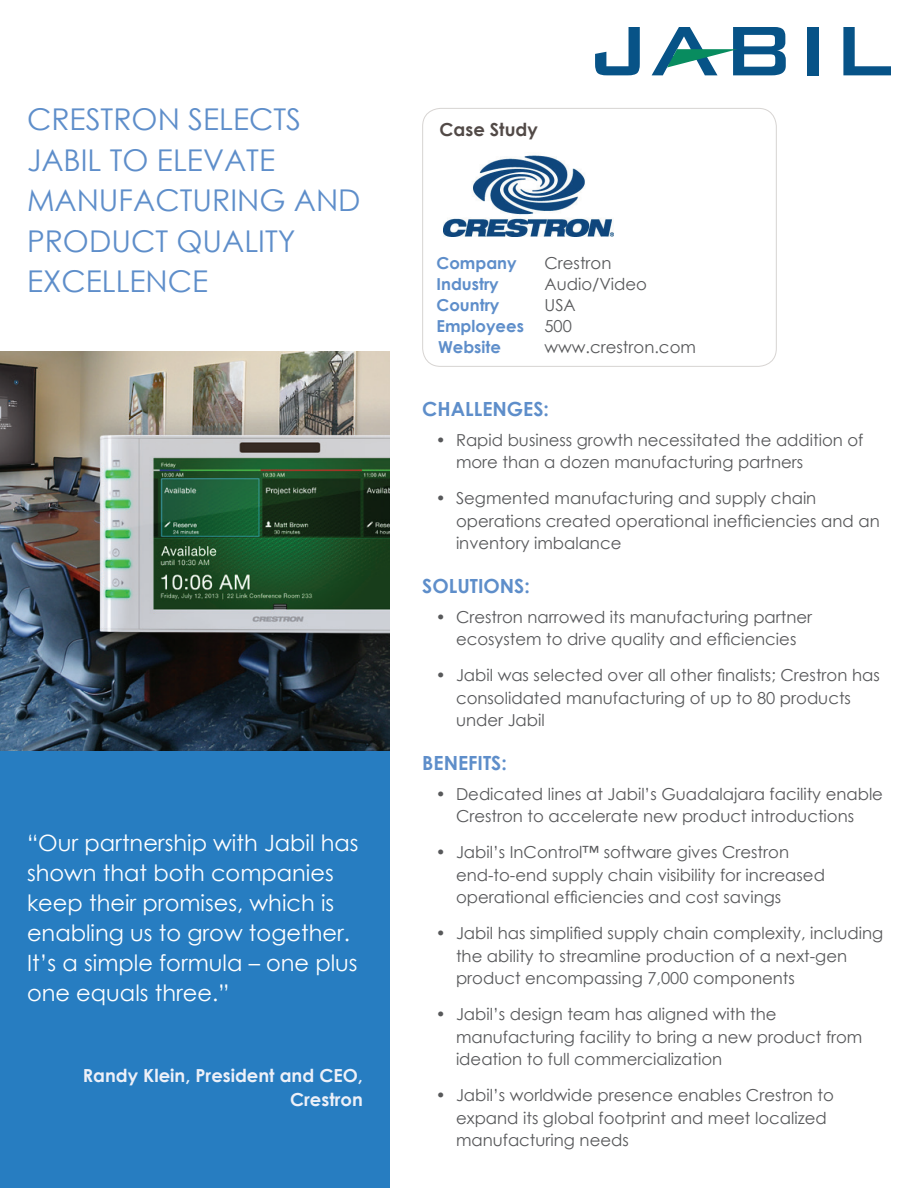
<style>
.page{position:relative;width:918px;height:1188px;background:#fff}
.page>*{position:absolute;margin:0;border:0;box-sizing:border-box;transform-origin:0 0}
.t1{font:30px/40.5px "Century Gothic";color:#5e8eca}
.t2{font:22.5px/30px "Century Gothic";color:#fff}
.t3{font:700 19.5px "Century Gothic";color:#5e8eca}
.t4{font:700 18px/24px "Century Gothic";color:#edf0f8;text-align:right}
.t5{font:700 18px "Century Gothic";color:#524a47}
.t6{font:16.5px/22.5px "Century Gothic";color:#57585a}
.t7{font:700 16.5px/21px "Century Gothic";color:#5e8eca}
.s1{font-weight:400;color:#57585a}
</style>
<div class="page">
<div style="left:422px;top:108px;width:355px;height:259px;border:1px solid #d7d4d2;border-radius:18px"></div>
<svg style="left:595px;top:27px;width:45px;height:48px"></svg>
<div style="left:807px;top:27px;width:12px;height:48px;background:#075387"></div>
<svg style="left:843px;top:27px;width:48px;height:48px"></svg>
<svg style="left:652px;top:27px;width:134px;height:48px"></svg>
<img style="left:443px;top:155px;width:171px;height:82px">
<img style="left:0;top:351px;width:390px;height:401px">
<div style="left:0;top:752px;width:390px;height:436px;background:#277dc1"></div>
<h1 class="t1" style="left:27px;top:99px;width:335px">CRESTRON SELECTS<br>JABIL TO ELEVATE<br>MANUFACTURING AND<br>PRODUCT QUALITY<br>EXCELLENCE</h1>
<h2 class="t2" style="left:27px;top:827px;width:333px">“Our partnership with Jabil has shown that both companies keep their promises, which is enabling us to grow together.<br>It’s a simple formula – one plus one equals three.”</h2>
<p class="t4" style="left:83px;top:1062px;width:282px">Randy Klein, President and CEO,<br>Crestron</p>
<p class="t5" style="left:440px;top:116px;width:100px">Case Study</p>
<p class="t7" style="left:437px;top:251px;width:82px">Company</p>
<p class="t6" style="left:545px;top:251px;width:68px">Crestron</p>
<p class="t7" style="left:437px;top:272px;width:64px">Industry</p>
<p class="t6" style="left:545px;top:272px;width:104px">Audio/Video</p>
<p class="t7" style="left:437px;top:293px;width:65px">Country</p>
<p class="t7" style="left:437px;top:293px;width:141px;text-indent:108px"><span class="s1">USA<br></span>Employees <span class="s1">500<br></span>Website</p>
<p class="t6" style="left:545px;top:335px;width:153px">www.crestron.com</p>
<p class="t3" style="left:422px;top:395px;width:128px">CHALLENGES:</p>
<p class="t6" style="left:456px;top:428px;width:409px;text-indent:-20px">• Rapid business growth necessitated the addition of more than a dozen manufacturing partners</p>
<p class="t6" style="left:456px;top:487px;width:425px;text-indent:-20px">• Segmented manufacturing and supply chain operations created operational inefficiencies and an inventory imbalance</p>
<p class="t3" style="left:422px;top:572px;width:109px">SOLUTIONS:</p>
<p class="t6" style="left:436px;top:605px;width:378px;text-align:center">• Crestron narrowed its manufacturing partner ecosystem to drive quality and efficiencies</p>
<p class="t6" style="left:456px;top:664px;width:425px;text-indent:-20px">• Jabil was selected over all other finalists; Crestron has consolidated manufacturing of up to 80 products under Jabil</p>
<p class="t3" style="left:422px;top:749px;width:86px">BENEFITS:</p>
<p class="t6" style="left:436px;top:782px;width:449px;text-align:center">• Dedicated lines at Jabil’s Guadalajara facility enable<br>Crestron to accelerate new product introductions</p>
<p class="t6" style="left:456px;top:841px;width:370px;text-indent:-20px">• Jabil’s InControl™ software gives Crestron end-to-end supply chain visibility for increased operational efficiencies and cost savings</p>
<p class="t6" style="left:456px;top:922px;width:429px;text-indent:-20px">• Jabil has simplified supply chain complexity, including the ability to streamline production of a next-gen product encompassing 7,000 components</p>
<p class="t6" style="left:456px;top:1003px;width:408px;text-indent:-20px">• Jabil’s design team has aligned with the manufacturing facility to bring a new product from ideation to full commercialization</p>
<p class="t6" style="left:456px;top:1084px;width:379px;text-indent:-20px">• Jabil’s worldwide presence enables Crestron to expand its global footprint and meet localized manufacturing needs</p>
</div>
